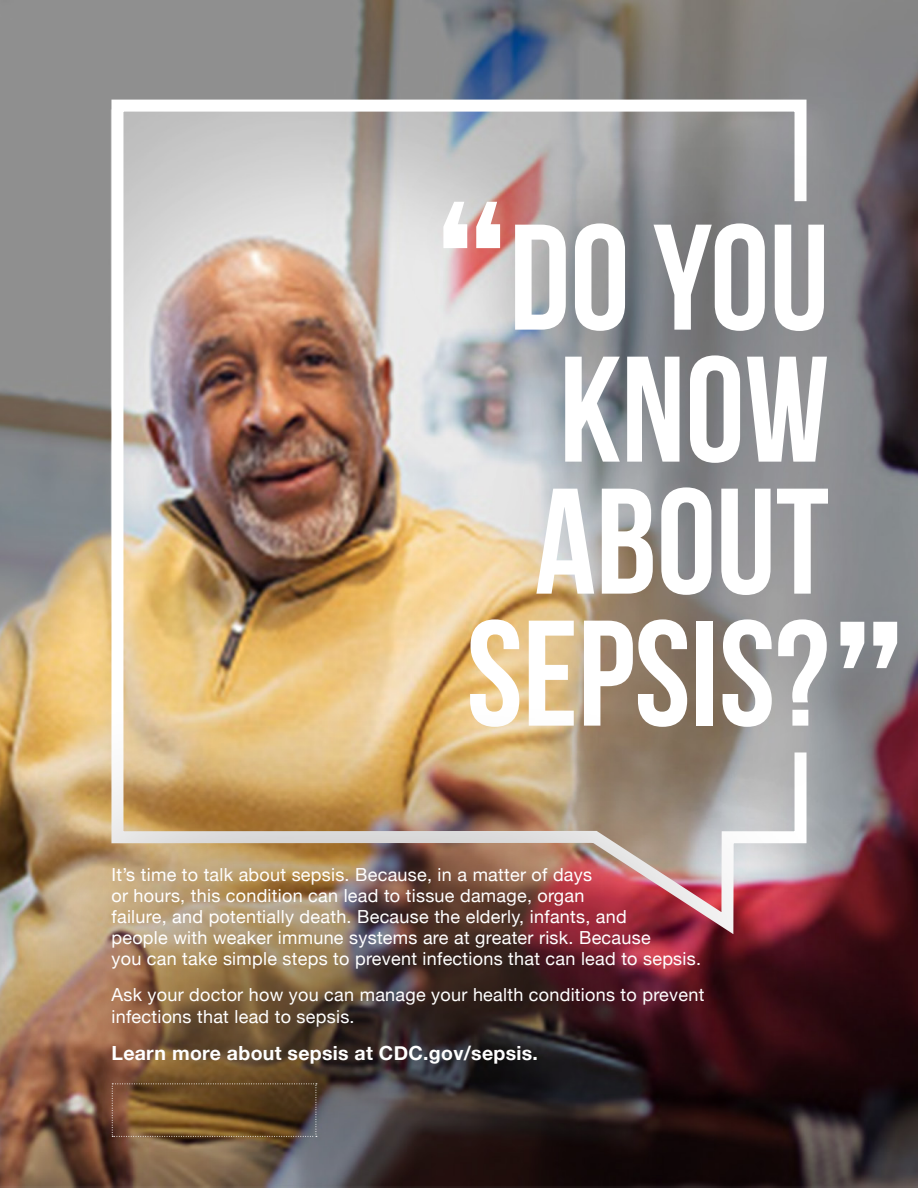
<style>
.page{position:relative;width:918px;height:1188px;background:#fff}
.page>*{position:absolute;margin:0;border:0;box-sizing:border-box;transform-origin:0 0}
.t1{font:225px "Bebas Neue";color:#fff}
.t2{font:150px/132px "Bebas Neue";color:#fff;text-align:right}
.t3{font:700 19.5px "Helvetica Neue";letter-spacing:.015em;color:#fff}
.t4{font:18px/21px "Helvetica Neue";letter-spacing:.015em;color:#fff}
</style>
<div class="page">
<img style="left:0;top:0;width:918px;height:1188px">
<img style="left:105px;top:94px;width:225px;height:596px">
<div style="left:330px;top:92px;width:588px;height:753px;background:#1a0a17;opacity:.1"></div>
<div style="left:0;top:690px;width:869px;height:498px;background:#231f20;opacity:.5"></div>
<svg style="left:112px;top:1083px;width:205px;height:54px;background:#6a4c28"></svg>
<p class="t1" style="left:434px;top:158px;width:76px">“</p>
<p class="t2" style="left:467px;top:210px;width:364px">DO YOU<br>KNOW<br>ABOUT<br>SEPSIS?</p>
<p class="t1" style="left:831px;top:578px;width:76px">”</p>
<p class="t4" style="left:111px;top:865px;width:591px">It’s time to talk about sepsis. Because, in a matter of days<br>or hours, this condition can lead to tissue damage, organ<br>failure, and potentially death. Because the elderly, infants, and<br>people with weaker immune systems are at greater risk. Because<br>you can take simple steps to prevent infections that can lead to sepsis.</p>
<p class="t4" style="left:111px;top:984px;width:594px;line-height:22.5px">Ask your doctor how you can manage your health conditions to prevent infections that lead to sepsis.</p>
<p class="t3" style="left:111px;top:1038px;width:428px">Learn more about sepsis at CDC.gov/sepsis.</p>
</div>
